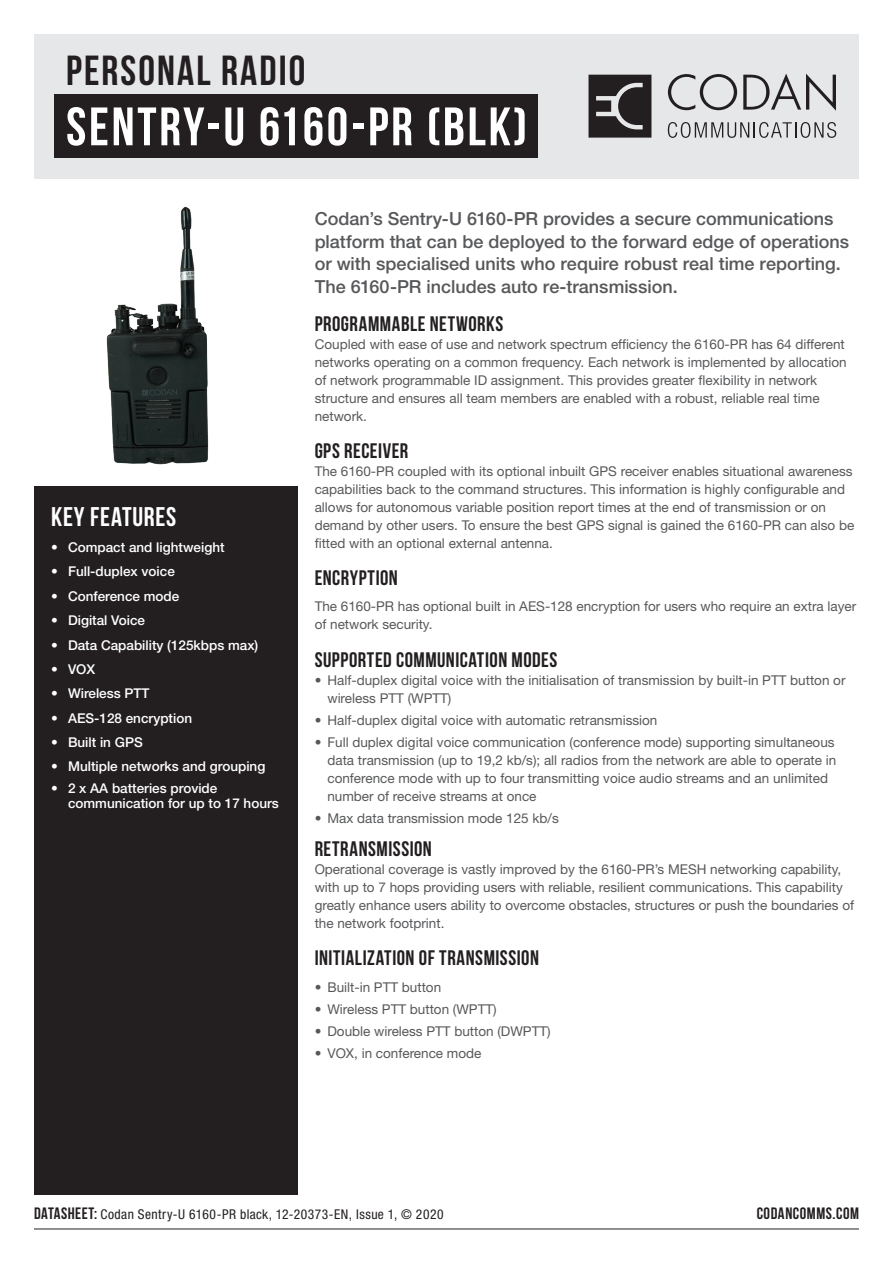
<style>
.page{position:relative;width:893px;height:1263px;background:#fff}
.page>*{position:absolute;margin:0;border:0;box-sizing:border-box;transform-origin:0 0}
.t1{font:54px "Bebas Neue";letter-spacing:.05em;color:#fff}
.t2{font:42px "Bebas Neue";letter-spacing:.05em;color:#231f20}
.t3{font:27px "Bebas Neue";letter-spacing:.03em;color:#fff}
.t4{font:21px "Bebas Neue";letter-spacing:.025em;color:#231f20}
.t5{font:500 18px/22.5px "Helvetica Neue LT Std";color:#57585a}
.t6{font:16.5px "Bebas Neue";letter-spacing:.035em;color:#231f20}
.t7{font:13.5px/18px "Helvetica Neue LT Std";color:#57585a}
.t8{font:500 13.5px/15px "Helvetica Neue LT Std";color:#fff}
.t9{font:condensed 13.5px "Helvetica Neue LT Std";letter-spacing:.035em;color:#231f20}
.s1{font-family:"Bebas Neue";font-stretch:normal;font-size:16.5px}
</style>
<div class="page">
<div style="left:34px;top:34px;width:825px;height:145px;background:#e6e7e9"></div>
<hr style="left:34px;top:1228px;width:825px;height:1px;background:#231f20">
<svg style="left:668px;top:122px;width:168px;height:16px"></svg>
<svg style="left:668px;top:74px;width:69px;height:36px"></svg>
<svg style="left:743px;top:74px;width:93px;height:37px"></svg>
<svg style="left:588px;top:75px;width:63px;height:63px;background:#403d3e"></svg>
<div style="left:34px;top:487px;width:264px;height:708px;background:#231f20"></div>
<div style="left:55px;top:94px;width:483px;height:63px;background:#231f20"></div>
<img style="left:106px;top:206px;width:103px;height:259px">
<h2 class="t2" style="left:66px;top:47px;width:241px">PERSONAL RADIO</h2>
<h1 class="t1" style="left:66px;top:97px;width:462px">SENTRY-U 6160-PR (BLK)</h1>
<h3 class="t3" style="left:51px;top:501px;width:127px">KEY FEATURES</h3>
<p class="t8" style="left:51px;top:540px;width:175px">• Compact and lightweight</p>
<p class="t8" style="left:51px;top:564px;width:125px">• Full-duplex voice</p>
<p class="t8" style="left:51px;top:588px;width:130px">• Conference mode</p>
<p class="t8" style="left:51px;top:613px;width:96px">• Digital Voice</p>
<p class="t8" style="left:51px;top:637px;width:209px">• Data Capability (125kbps max)</p>
<p class="t8" style="left:51px;top:661px;width:46px">• VOX</p>
<p class="t8" style="left:51px;top:686px;width:100px">• Wireless PTT</p>
<p class="t8" style="left:51px;top:710px;width:143px">• AES-128 encryption</p>
<p class="t8" style="left:51px;top:735px;width:93px">• Built in GPS</p>
<p class="t8" style="left:51px;top:759px;width:216px">• Multiple networks and grouping</p>
<p class="t8" style="left:68px;top:780px;width:212px;text-indent:-17px">• 2 x AA batteries provide communication for up to 17 hours</p>
<h3 class="t5" style="left:315px;top:208px;width:536px">Codan’s Sentry-U 6160-PR provides a secure communications platform that can be deployed to the forward edge of operations or with specialised units who require robust real time reporting.<br>The 6160-PR includes auto re-transmission.</h3>
<h3 class="t4" style="left:315px;top:312px;width:190px">PROGRAMMABLE NETWORKS</h3>
<p class="t7" style="left:315px;top:335px;width:533px">Coupled with ease of use and network spectrum efficiency the 6160-PR has 64 different networks operating on a common frequency. Each network is implemented by allocation of network programmable ID assignment. This provides greater flexibility in network structure and ensures all team members are enabled with a robust, reliable real time network.</p>
<h3 class="t4" style="left:315px;top:439px;width:95px">GPS RECEIVER</h3>
<p class="t7" style="left:315px;top:462px;width:541px">The 6160-PR coupled with its optional inbuilt GPS receiver enables situational awareness capabilities back to the command structures. This information is highly configurable and allows for autonomous variable position report times at the end of transmission or on demand by other users. To ensure the best GPS signal is gained the 6160-PR can also be fitted with an optional external antenna.</p>
<h3 class="t4" style="left:315px;top:566px;width:85px">ENCRYPTION</h3>
<p class="t7" style="left:315px;top:597px;width:543px">The 6160-PR has optional built in AES-128 encryption for users who require an extra layer of network security.</p>
<h3 class="t4" style="left:315px;top:648px;width:244px">SUPPORTED COMMUNICATION MODES</h3>
<p class="t7" style="left:327px;top:670px;width:520px;text-indent:-13px">• Half-duplex digital voice with the initialisation of transmission by built-in PTT button or wireless PTT (WPTT)</p>
<p class="t7" style="left:315px;top:711px;width:344px">• Half-duplex digital voice with automatic retransmission</p>
<p class="t7" style="left:327px;top:733px;width:510px;text-indent:-13px">• Full duplex digital voice communication (conference mode) supporting simultaneous data transmission (up to 19,2 kb/s); all radios from the network are able to operate in conference mode with up to four transmitting voice audio streams and an unlimited number of receive streams at once</p>
<p class="t7" style="left:315px;top:809px;width:246px">• Max data transmission mode 125 kb/s</p>
<h3 class="t4" style="left:315px;top:837px;width:119px">RETRANSMISSION</h3>
<p class="t7" style="left:315px;top:860px;width:541px">Operational coverage is vastly improved by the 6160-PR’s MESH networking capability, with up to 7 hops providing users with reliable, resilient communications. This capability greatly enhance users ability to overcome obstacles, structures or push the boundaries of the network footprint.</p>
<h3 class="t4" style="left:315px;top:946px;width:226px">INITIALIZATION OF TRANSMISSION</h3>
<p class="t7" style="left:315px;top:977px;width:128px">• Built-in PTT button</p>
<p class="t7" style="left:315px;top:1000px;width:184px">• Wireless PTT button (WPTT)</p>
<p class="t7" style="left:315px;top:1022px;width:238px">• Double wireless PTT button (DWPTT)</p>
<p class="t7" style="left:315px;top:1044px;width:168px">• VOX, in conference mode</p>
<p class="t9" style="left:34px;top:1206px;width:411px"><span class="s1">DATASHEET:</span> Codan Sentry-U 6160-PR black, 12-20373-EN, Issue 1, © 2020</p>
<p class="t6" style="left:757px;top:1204px;width:104px">CODANCOMMS.COM</p>
</div>
